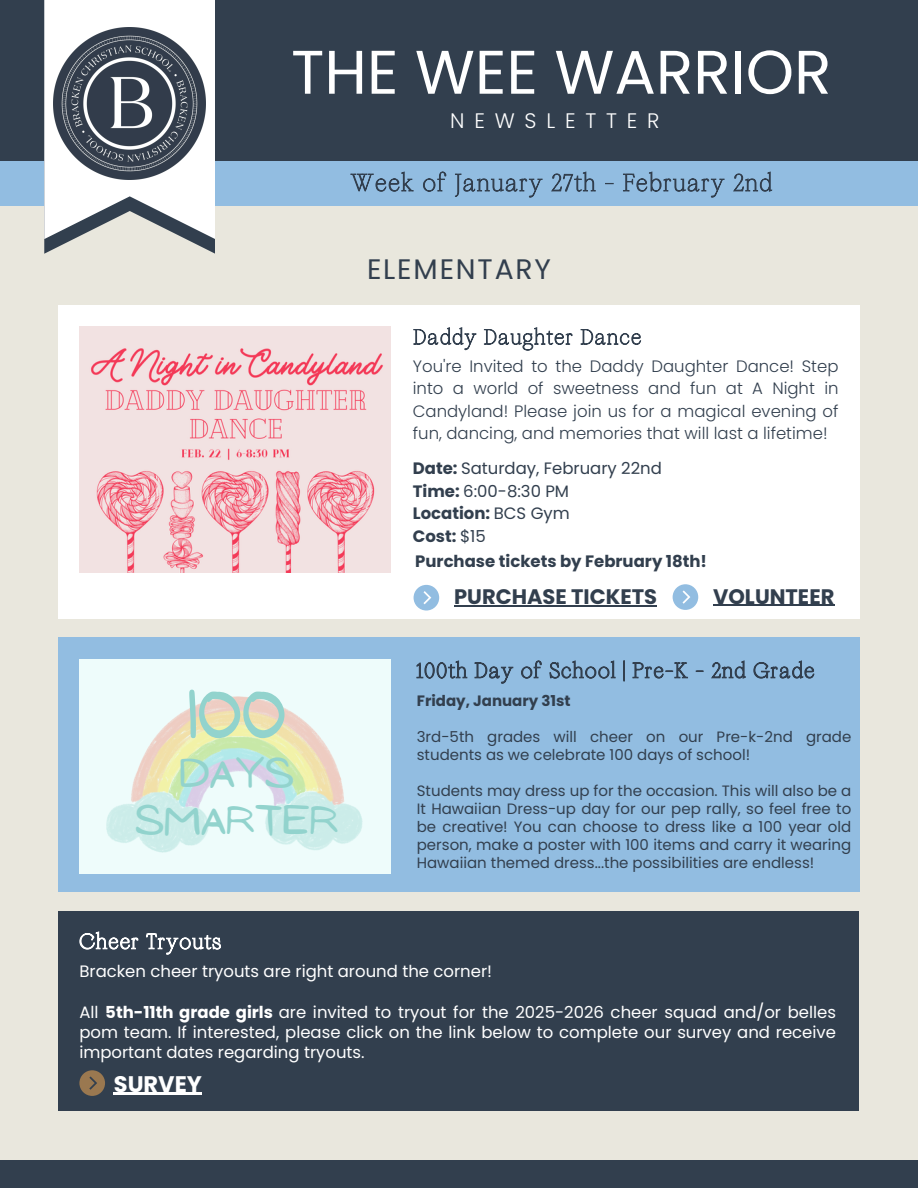
<style>
.page{position:relative;width:918px;height:1188px;background:#e9e7dd}
.page>*{position:absolute;margin:0;border:0;box-sizing:border-box;transform-origin:0 0}
.t1{font:61.5px "Poppins";color:#fff}
.t2{font:61.05px "NF Ananias Regular";color:#92d3cd}
.t3{font:37.95px "NF Ananias Regular";color:#92d3cd}
.t4{font:37.65px "NF Ananias Regular";color:#92d3cd}
.t5{font:28.2px "Poppins";letter-spacing:.065em;color:#323f4e}
.t6{font:700 22.5px "Poppins";color:#fff}
.t7{font:700 21px "Poppins";color:#323f4e}
.t8{font:300 21px "Poppins";letter-spacing:.465em;color:#fff}
.t9{font:16.5px/20.2px "Poppins";color:#fff;text-align:justify}
.t10{font:300 16.5px/22.5px "Poppins";color:#323f4e;text-align:justify}
.t11{font:700 16.5px "Poppins";color:#323f4e}
.t12{font:16.5px "Poppins";color:#323f4e}
.t13{font:15px/18px "Poppins";color:#323f4e}
.t14{font:700 15px "Poppins";color:#323f4e}
.s1{font-weight:700}
.s2{font-weight:400}
</style>
<div class="page">
<div style="left:0;top:0;width:918px;height:184px;background:#323f4e"></div>
<div style="left:0;top:161px;width:918px;height:45px;background:#92bde1"></div>
<svg style="left:44px;top:0;width:171px;height:254px"></svg>
<img style="left:54px;top:27px;width:152px;height:152px">
<div style="left:0;top:1160px;width:918px;height:28px;background:#323f4e"></div>
<div style="left:58px;top:637px;width:802px;height:255px;background:#92bde1"></div>
<div style="left:80px;top:660px;width:310px;height:214px;background:#eefcfb"></div>
<img style="left:107px;top:696px;width:255px;height:156px">
<svg style="left:416px;top:660px;width:399px;height:24px"></svg>
<div style="left:58px;top:305px;width:802px;height:313px;background:#fff"></div>
<svg style="left:414px;top:585px;width:25px;height:26px"></svg>
<svg style="left:673px;top:584px;width:25px;height:26px"></svg>
<img style="left:80px;top:326px;width:310px;height:246px">
<hr style="left:454px;top:605px;width:203px;height:1px;background:#323f4e">
<hr style="left:713px;top:605px;width:121px;height:1px;background:#323f4e">
<svg style="left:413px;top:327px;width:229px;height:24px"></svg>
<svg style="left:350px;top:171px;width:423px;height:27px"></svg>
<div style="left:59px;top:912px;width:800px;height:199px;background:#323f4e"></div>
<svg style="left:79px;top:931px;width:142px;height:24px"></svg>
<svg style="left:79px;top:1070px;width:26px;height:26px"></svg>
<hr style="left:114px;top:1093px;width:88px;height:2px;background:#fff">
<p class="t1" style="left:291px;top:29px;width:542px">THE WEE WARRIOR</p>
<p class="t8" style="left:450px;top:105px;width:211px">NEWSLETTER</p>
<h3 class="t5" style="left:367px;top:250px;width:185px">ELEMENTARY</h3>
<p class="t10" style="left:413px;top:355px;width:427px">You're Invited to the Daddy Daughter Dance! Step into a world of sweetness and fun at A Night in Candyland! Please join us for a magical evening of fun, dancing, and memories that will last a lifetime!</p>
<p class="t12" style="left:413px;top:457px;width:251px"><span class="s1">Date:</span> Saturday, February 22nd</p>
<p class="t12" style="left:413px;top:479px;width:158px"><span class="s1">Time:</span> 6:00-8:30 PM</p>
<h6 class="t11" style="left:413px;top:502px;width:158px">Location: <span class="s2">BCS Gym</span></h6>
<p class="t11" style="left:413px;top:524px;width:75px">Cost: <span class="s2">$15</span></p>
<h6 class="t11" style="left:415px;top:550px;width:293px">Purchase tickets by February 18th!</h6>
<h5 class="t2" style="left:188px;top:681px;width:100px">100</h5>
<h5 class="t3" style="left:180px;top:752px;width:116px">DAYS</h5>
<h5 class="t4" style="left:135px;top:799px;width:205px">SMARTER</h5>
<p class="t7" style="left:454px;top:582px;width:204px">PURCHASE TICKETS</p>
<p class="t7" style="left:713px;top:581px;width:123px">VOLUNTEER</p>
<h1 class="t14" style="left:417px;top:690px;width:155px">Friday, January 31st</h1>
<p class="t13" style="left:417px;top:728px;width:436px">3rd-5th grades will cheer on our Pre-k-2nd grade students as we celebrate 100 days of school!</p>
<p class="t13" style="left:417px;top:782px;width:436px;text-align:justify">Students may dress up for the occasion. This will also be a It Hawaiian Dress-up day for our pep rally, so feel free to be creative! You can choose to dress like a 100 year old person, make a poster with 100 items and carry it wearing Hawaiian themed dress...the possibilities are endless!</p>
<p class="t9" style="left:79px;top:961px;width:414px">Bracken cheer tryouts are right around the corner!</p>
<p class="t9" style="left:79px;top:1002px;width:758px">All <span class="s1">5th-11th grade girls</span> are invited to tryout for the 2025-2026 cheer squad and/or belles pom team. If interested, please click on the link below to complete our survey and receive important dates regarding tryouts.</p>
<p class="t6" style="left:114px;top:1068px;width:90px">SURVEY</p>
</div>
